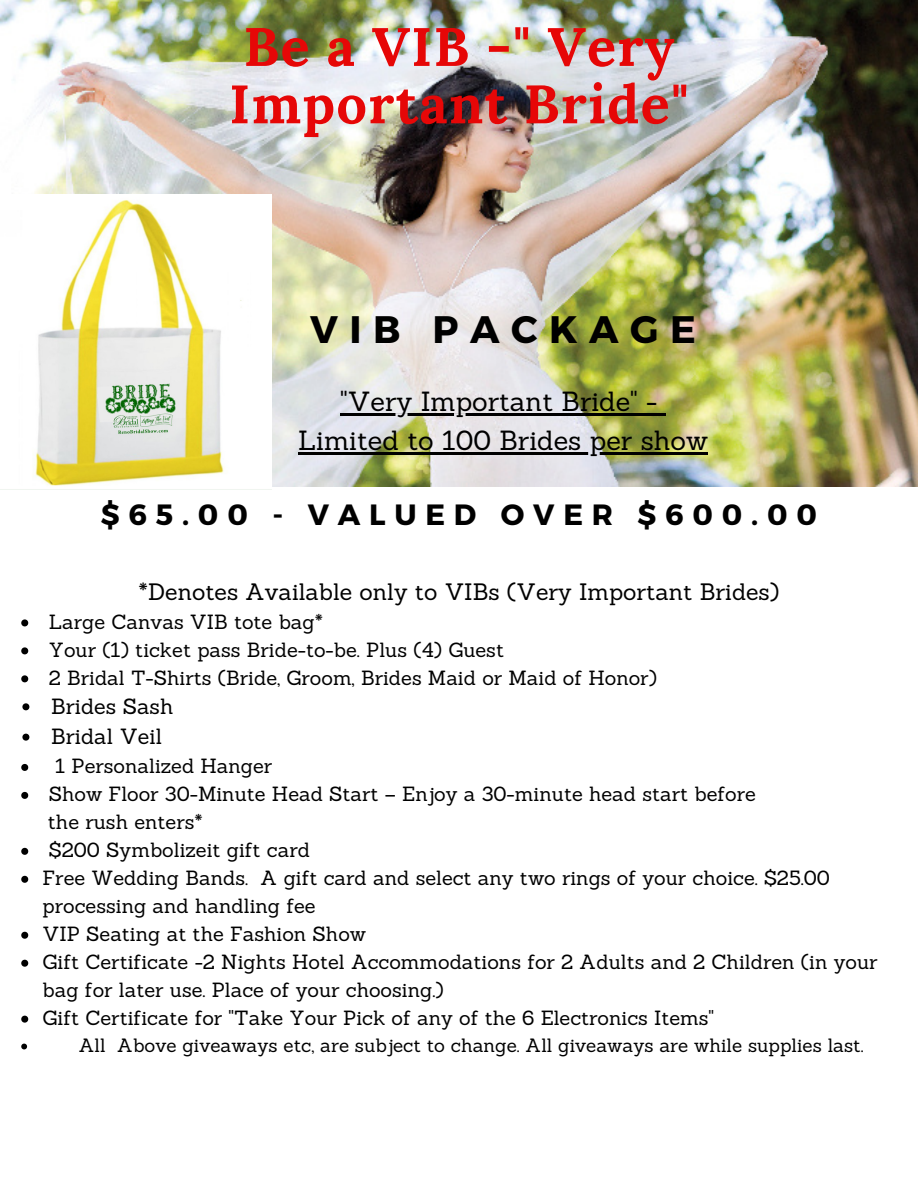
<style>
.page{position:relative;width:918px;height:1188px;background:#fff}
.page>*{position:absolute;margin:0;border:0;box-sizing:border-box;transform-origin:0 0}
.t1{font:700 54px/57.3px "Lora";letter-spacing:.025em;color:#e60707}
.t2{font:700 38.25px "Montserrat";letter-spacing:.3em;color:#000}
.t3{font:700 29.25px "Montserrat";letter-spacing:.3em;color:#000}
.t4{font:27px/38.2px "Sanchez";color:#000;text-align:center}
.t5{font:23.1px "Sanchez";color:#000}
.t6{font:21.45px/30.3px "Sanchez";color:#000}
.t7{font:19.95px/27.9px "Sanchez";color:#000}
.t8{font:18.75px "Sanchez";color:#000}
</style>
<div class="page">
<img style="left:0;top:0;width:918px;height:487px">
<img style="left:0;top:194px;width:271px;height:296px">
<hr style="left:340px;top:414px;width:317px;height:2px;background:#000">
<svg style="left:657px;top:414px;width:9px;height:2px"></svg>
<hr style="left:298px;top:452px;width:410px;height:2px;background:#000">
<svg style="left:21px;top:619px;width:7px;height:7px"></svg>
<svg style="left:21px;top:647px;width:7px;height:7px"></svg>
<svg style="left:21px;top:675px;width:7px;height:7px"></svg>
<svg style="left:22px;top:703px;width:7px;height:7px"></svg>
<svg style="left:22px;top:734px;width:7px;height:7px"></svg>
<svg style="left:21px;top:764px;width:7px;height:7px"></svg>
<svg style="left:21px;top:792px;width:7px;height:7px"></svg>
<svg style="left:21px;top:848px;width:7px;height:7px"></svg>
<svg style="left:21px;top:876px;width:7px;height:7px"></svg>
<svg style="left:21px;top:932px;width:7px;height:7px"></svg>
<svg style="left:21px;top:960px;width:7px;height:7px"></svg>
<svg style="left:21px;top:1016px;width:7px;height:7px"></svg>
<svg style="left:21px;top:1044px;width:6px;height:5px"></svg>
<h1 class="t1" style="left:229px;top:18px;width:461px">Be a VIB -" Very<br>Important Bride"</h1>
<h2 class="t2" style="left:310px;top:305px;width:387px">VIB PACKAGE</h2>
<h3 class="t4" style="left:298px;top:382px;width:411px">"Very Important Bride" -<br>Limited to 100 Brides per show</h3>
<h3 class="t3" style="left:101px;top:496px;width:718px">$65.00 - VALUED OVER $600.00</h3>
<p class="t5" style="left:139px;top:576px;width:642px">*Denotes Available only to VIBs (Very Important Brides)</p>
<p class="t7" style="left:49px;top:608px;width:610px">Large Canvas VIB tote bag*<br>Your (1) ticket pass Bride-to-be. Plus (4) Guest<br>2 Bridal T-Shirts (Bride, Groom, Brides Maid or Maid of Honor)</p>
<p class="t6" style="left:51px;top:691px;width:124px">Brides Sash<br>Bridal Veil</p>
<p class="t7" style="left:49px;top:752px;width:709px;text-indent:6px">1 Personalized Hanger<br>Show Floor 30-Minute Head Start – Enjoy a 30-minute head start before</p>
<p class="t7" style="left:43px;top:836px;width:837px;text-indent:6px">$200 Symbolizeit gift card<br>Free Wedding Bands. A gift card and select any two rings of your choice. $25.00 processing and handling fee<br>VIP Seating at the Fashion Show<br>Gift Certificate -2 Nights Hotel Accommodations for 2 Adults and 2 Children (in your bag for later use. Place of your choosing.)<br>Gift Certificate for "Take Your Pick of any of the 6 Electronics Items"</p>
<p class="t8" style="left:79px;top:1033px;width:786px">All Above giveaways etc, are subject to change. All giveaways are while supplies last.</p>
<p class="t7" style="left:48px;top:808px;width:156px">the rush enters*</p>
</div>
